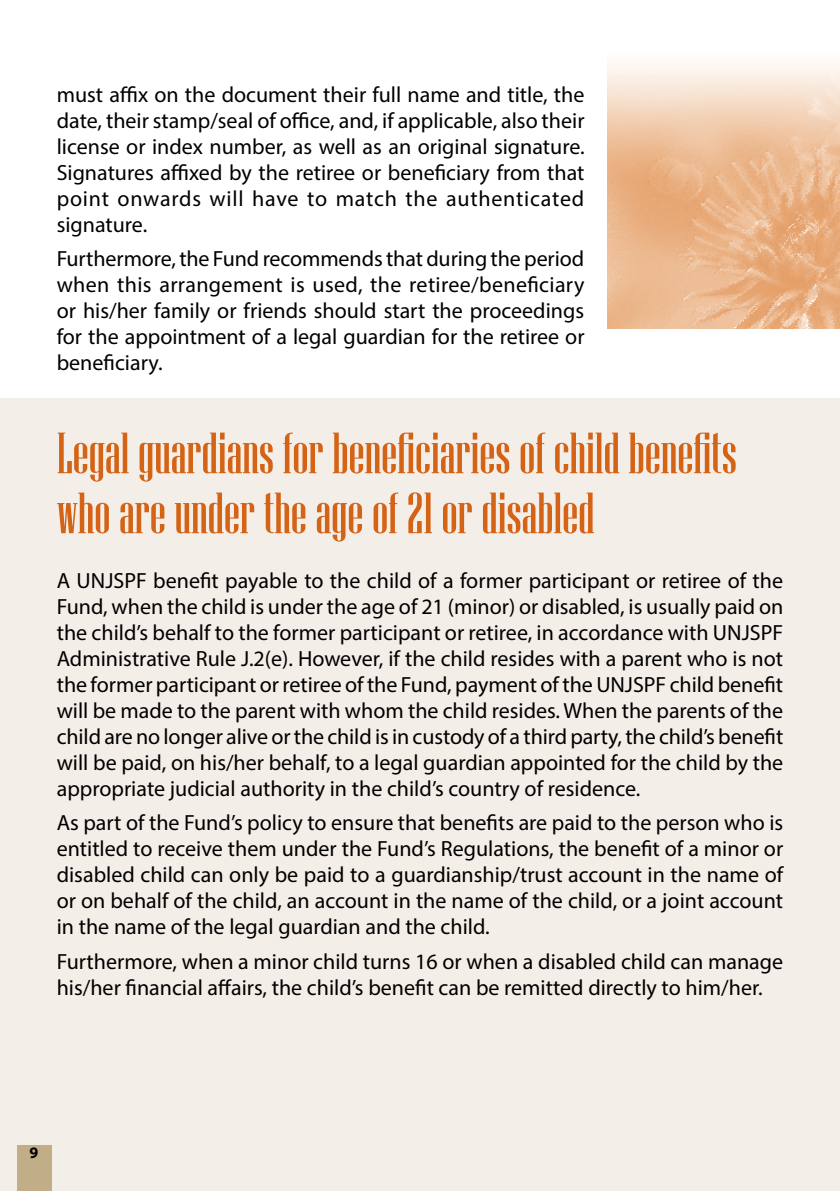
<style>
.page{position:relative;width:840px;height:1191px;background:#fff}
.page>*{position:absolute;margin:0;border:0;box-sizing:border-box;transform-origin:0 0}
.t1{font:58px/60px "Niagara Solid";color:#d46316}
.t2{font:22px/26px "Myriad Pro";color:#000;text-align:justify}
.t3{font:700 16px "Myriad Pro";color:#000}
</style>
<div class="page">
<div style="left:0;top:399px;width:839px;height:792px;background:#f3eee8"></div>
<div style="left:17px;top:1145px;width:34px;height:46px;background:#c1ae89"></div>
<img style="left:607px;top:63px;width:232px;height:266px">
<p class="t2" style="left:57px;top:81px;width:529px">must affix on the document their full name and title, the date, their stamp/seal of office, and, if applicable, also their license or index number, as well as an original signature.<br>Signatures affixed by the retiree or beneficiary from that point onwards will have to match the authenticated signature.</p>
<p class="t2" style="left:57px;top:245px;width:529px">Furthermore, the Fund recommends that during the period when this arrangement is used, the retiree/beneficiary or his/her family or friends should start the proceedings for the appointment of a legal guardian for the retiree or beneficiary.</p>
<h1 class="t1" style="left:57px;top:423px;width:681px">Legal guardians for beneficiaries of child benefits who are under the age of 21 or disabled</h1>
<p class="t2" style="left:57px;top:567px;width:727px">A UNJSPF benefit payable to the child of a former participant or retiree of the Fund, when the child is under the age of 21 (minor) or disabled, is usually paid on the child’s behalf to the former participant or retiree, in accordance with UNJSPF Administrative Rule J.2(e). However, if the child resides with a parent who is not the former participant or retiree of the Fund, payment of the UNJSPF child benefit will be made to the parent with whom the child resides. When the parents of the child are no longer alive or the child is in custody of a third party, the child’s benefit will be paid, on his/her behalf, to a legal guardian appointed for the child by the appropriate judicial authority in the child’s country of residence.</p>
<p class="t2" style="left:57px;top:809px;width:727px">As part of the Fund’s policy to ensure that benefits are paid to the person who is entitled to receive them under the Fund’s Regulations, the benefit of a minor or disabled child can only be paid to a guardianship/trust account in the name of or on behalf of the child, an account in the name of the child, or a joint account in the name of the legal guardian and the child.</p>
<p class="t2" style="left:57px;top:948px;width:727px">Furthermore, when a minor child turns 16 or when a disabled child can manage his/her financial affairs, the child’s benefit can be remitted directly to him/her.</p>
<p class="t3" style="left:30px;top:1141px;width:10px">9</p>
</div>
